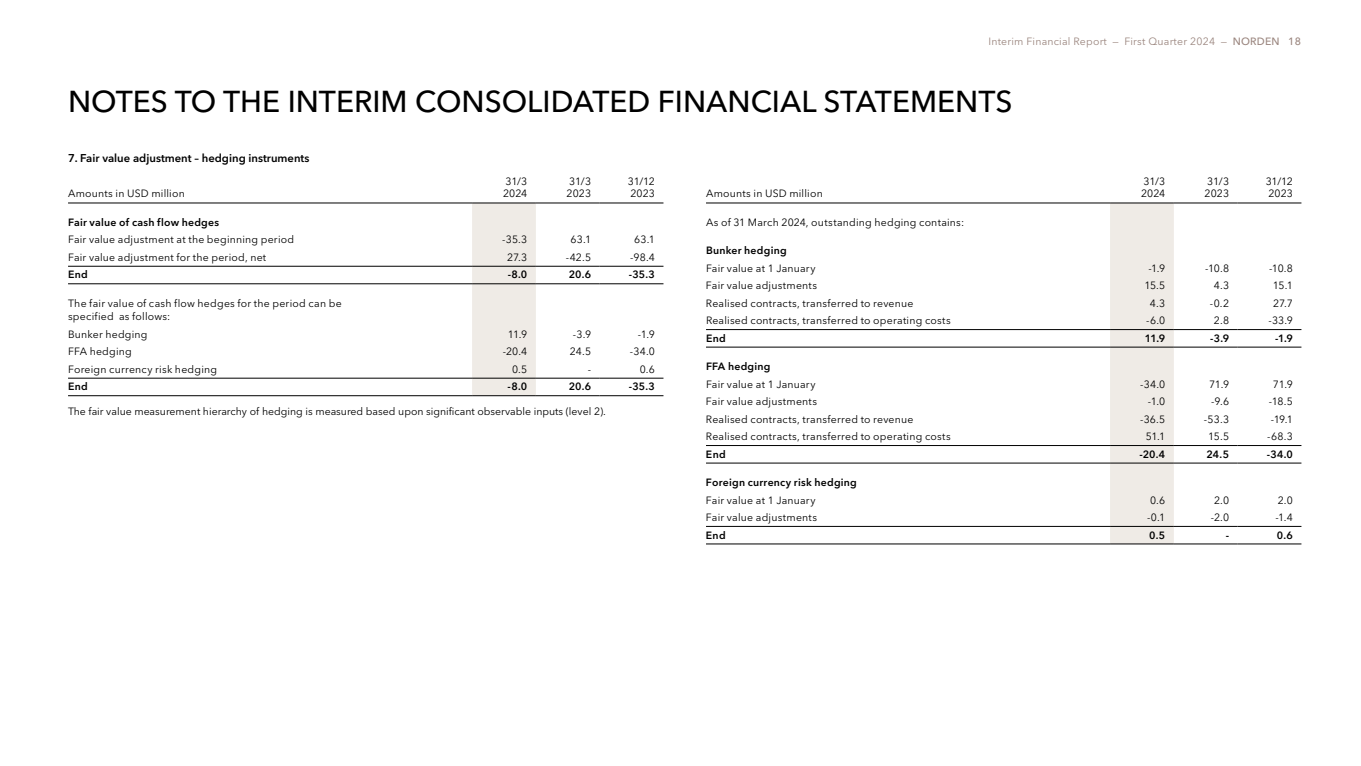
<style>
.page{position:relative;width:1361px;height:766px;background:#fff}
.page>*{position:absolute;margin:0;border:0;box-sizing:border-box;transform-origin:0 0}
.t1{font:500 30px "Avenir Next LT Pro";color:#000}
.t2{font:600 11.25px "Avenir Next LT Pro";color:#000}
.t3{font:10.5px/12px "Avenir Next LT Pro";letter-spacing:.02em;color:#000}
.t4{font:600 10.5px "Avenir Next LT Pro";letter-spacing:.025em;color:#000}
.t5{font:10.5px "Avenir Next LT Pro";color:#000}
.t6{font:10.5px "Avenir Next LT Pro";letter-spacing:.02em;color:#9b867f}
.s1{font-weight:500}
</style>
<div class="page">
<div style="left:472px;top:204px;width:64px;height:191px;background:#efebe6"></div>
<hr style="left:68px;top:203px;width:404px;height:1px;background:#000">
<hr style="left:472px;top:203px;width:64px;height:1px;background:#000">
<hr style="left:536px;top:203px;width:64px;height:1px;background:#000">
<hr style="left:600px;top:203px;width:63px;height:1px;background:#000">
<hr style="left:600px;top:266px;width:63px;height:1px;background:#000">
<hr style="left:600px;top:283px;width:63px;height:1px;background:#000">
<hr style="left:600px;top:378px;width:63px;height:1px;background:#000">
<hr style="left:600px;top:395px;width:63px;height:1px;background:#000">
<hr style="left:68px;top:266px;width:404px;height:1px;background:#000">
<hr style="left:472px;top:266px;width:64px;height:1px;background:#000">
<hr style="left:536px;top:266px;width:64px;height:1px;background:#000">
<hr style="left:68px;top:283px;width:404px;height:1px;background:#000">
<hr style="left:472px;top:283px;width:64px;height:1px;background:#000">
<hr style="left:536px;top:283px;width:64px;height:1px;background:#000">
<hr style="left:68px;top:378px;width:404px;height:1px;background:#000">
<hr style="left:472px;top:378px;width:64px;height:1px;background:#000">
<hr style="left:536px;top:378px;width:64px;height:1px;background:#000">
<hr style="left:68px;top:395px;width:404px;height:1px;background:#000">
<hr style="left:472px;top:395px;width:64px;height:1px;background:#000">
<hr style="left:536px;top:395px;width:64px;height:1px;background:#000">
<div style="left:1110px;top:204px;width:64px;height:339px;background:#efebe6"></div>
<hr style="left:706px;top:203px;width:404px;height:1px;background:#000">
<hr style="left:1110px;top:203px;width:64px;height:1px;background:#000">
<hr style="left:1174px;top:203px;width:63px;height:1px;background:#000">
<hr style="left:1237px;top:203px;width:64px;height:1px;background:#000">
<hr style="left:706px;top:329px;width:404px;height:1px;background:#000">
<hr style="left:1110px;top:329px;width:64px;height:1px;background:#000">
<hr style="left:1174px;top:329px;width:63px;height:1px;background:#000">
<hr style="left:1237px;top:329px;width:64px;height:1px;background:#000">
<hr style="left:706px;top:347px;width:404px;height:1px;background:#000">
<hr style="left:1110px;top:347px;width:64px;height:1px;background:#000">
<hr style="left:1174px;top:347px;width:63px;height:1px;background:#000">
<hr style="left:1237px;top:347px;width:64px;height:1px;background:#000">
<hr style="left:706px;top:445px;width:404px;height:1px;background:#000">
<hr style="left:1110px;top:445px;width:64px;height:1px;background:#000">
<hr style="left:1174px;top:445px;width:63px;height:1px;background:#000">
<hr style="left:1237px;top:445px;width:64px;height:1px;background:#000">
<hr style="left:706px;top:462px;width:404px;height:1px;background:#000">
<hr style="left:1110px;top:462px;width:64px;height:1px;background:#000">
<hr style="left:1174px;top:462px;width:63px;height:1px;background:#000">
<hr style="left:1237px;top:462px;width:64px;height:1px;background:#000">
<hr style="left:706px;top:526px;width:404px;height:1px;background:#000">
<hr style="left:1110px;top:526px;width:64px;height:1px;background:#000">
<hr style="left:1174px;top:526px;width:63px;height:1px;background:#000">
<hr style="left:1237px;top:526px;width:64px;height:1px;background:#000">
<hr style="left:706px;top:543px;width:404px;height:1px;background:#000">
<hr style="left:1110px;top:543px;width:64px;height:1px;background:#000">
<hr style="left:1174px;top:543px;width:63px;height:1px;background:#000">
<hr style="left:1237px;top:543px;width:64px;height:1px;background:#000">
<p class="t6" style="left:988px;top:35px;width:314px">Interim Financial Report — First Quarter 2024 — <span class="s1">NORDEN 18</span></p>
<h1 class="t1" style="left:68px;top:84px;width:946px">NOTES TO THE INTERIM CONSOLIDATED FINANCIAL STATEMENTS</h1>
<p class="t2" style="left:68px;top:151px;width:243px">7. Fair value adjustment – hedging instruments</p>
<p class="t3" style="left:68px;top:187px;width:118px">Amounts in USD million</p>
<p class="t3" style="left:503px;top:175px;width:26px">31/3<br>2024</p>
<p class="t3" style="left:566px;top:175px;width:26px">31/3<br>2023</p>
<p class="t3" style="left:628px;top:175px;width:29px">31/12<br>2023</p>
<p class="t4" style="left:68px;top:216px;width:153px">Fair value of cash flow hedges</p>
<p class="t3" style="left:68px;top:234px;width:228px">Fair value adjustment at the beginning period</p>
<p class="t3" style="left:502px;top:234px;width:27px">-35.3</p>
<p class="t3" style="left:570px;top:234px;width:22px">63.1</p>
<p class="t3" style="left:634px;top:234px;width:22px">63.1</p>
<p class="t3" style="left:68px;top:251px;width:200px">Fair value adjustment for the period, net</p>
<p class="t3" style="left:507px;top:251px;width:22px">27.3</p>
<p class="t3" style="left:566px;top:251px;width:27px">-42.5</p>
<p class="t3" style="left:630px;top:251px;width:26px">-98.4</p>
<p class="t4" style="left:68px;top:268px;width:21px">End</p>
<p class="t4" style="left:508px;top:268px;width:21px">-8.0</p>
<p class="t4" style="left:569px;top:268px;width:24px">20.6</p>
<p class="t4" style="left:629px;top:268px;width:28px">-35.3</p>
<p class="t3" style="left:68px;top:296px;width:275px;line-height:13.5px">The fair value of cash flow hedges for the period can be specified as follows:</p>
<p class="t3" style="left:68px;top:328px;width:81px">Bunker hedging</p>
<p class="t3" style="left:508px;top:328px;width:21px">11.9</p>
<p class="t3" style="left:573px;top:328px;width:20px">-3.9</p>
<p class="t3" style="left:638px;top:328px;width:18px">-1.9</p>
<p class="t3" style="left:68px;top:345px;width:65px">FFA hedging</p>
<p class="t3" style="left:503px;top:345px;width:26px">-20.4</p>
<p class="t3" style="left:570px;top:345px;width:23px">24.5</p>
<p class="t3" style="left:630px;top:345px;width:27px">-34.0</p>
<p class="t3" style="left:68px;top:363px;width:151px">Foreign currency risk hedging</p>
<p class="t3" style="left:512px;top:363px;width:17px">0.5</p>
<p class="t3" style="left:588px;top:363px;width:5px">-</p>
<p class="t3" style="left:640px;top:363px;width:17px">0.6</p>
<p class="t4" style="left:68px;top:380px;width:21px">End</p>
<p class="t4" style="left:508px;top:380px;width:21px">-8.0</p>
<p class="t4" style="left:569px;top:380px;width:24px">20.6</p>
<p class="t4" style="left:629px;top:380px;width:28px">-35.3</p>
<p class="t5" style="left:68px;top:405px;width:539px">The fair value measurement hierarchy of hedging is measured based upon significant observable inputs (level 2).</p>
<p class="t3" style="left:706px;top:187px;width:118px">Amounts in USD million</p>
<p class="t3" style="left:1141px;top:175px;width:26px">31/3<br>2024</p>
<p class="t3" style="left:1204px;top:175px;width:26px">31/3<br>2023</p>
<p class="t3" style="left:1265px;top:175px;width:29px">31/12<br>2023</p>
<p class="t3" style="left:706px;top:216px;width:260px">As of 31 March 2024, outstanding hedging contains:</p>
<p class="t4" style="left:706px;top:244px;width:82px">Bunker hedging</p>
<p class="t3" style="left:706px;top:262px;width:111px">Fair value at 1 January</p>
<p class="t3" style="left:1148px;top:262px;width:18px">-1.9</p>
<p class="t3" style="left:1205px;top:262px;width:25px">-10.8</p>
<p class="t3" style="left:1269px;top:262px;width:25px">-10.8</p>
<p class="t3" style="left:706px;top:279px;width:113px">Fair value adjustments</p>
<p class="t3" style="left:1144px;top:279px;width:22px">15.5</p>
<p class="t3" style="left:1213px;top:279px;width:17px">4.3</p>
<p class="t3" style="left:1273px;top:279px;width:21px">15.1</p>
<p class="t3" style="left:706px;top:297px;width:209px">Realised contracts, transferred to revenue</p>
<p class="t3" style="left:1150px;top:297px;width:17px">4.3</p>
<p class="t3" style="left:1210px;top:297px;width:21px">-0.2</p>
<p class="t3" style="left:1273px;top:297px;width:21px">27.7</p>
<p class="t3" style="left:706px;top:314px;width:246px">Realised contracts, transferred to operating costs</p>
<p class="t3" style="left:1146px;top:314px;width:21px">-6.0</p>
<p class="t3" style="left:1214px;top:314px;width:17px">2.8</p>
<p class="t3" style="left:1268px;top:314px;width:26px">-33.9</p>
<p class="t4" style="left:706px;top:331px;width:21px">End</p>
<p class="t4" style="left:1144px;top:331px;width:22px">11.9</p>
<p class="t4" style="left:1210px;top:331px;width:21px">-3.9</p>
<p class="t4" style="left:1275px;top:331px;width:19px">-1.9</p>
<p class="t4" style="left:706px;top:360px;width:66px">FFA hedging</p>
<p class="t3" style="left:706px;top:378px;width:111px">Fair value at 1 January</p>
<p class="t3" style="left:1140px;top:378px;width:27px">-34.0</p>
<p class="t3" style="left:1209px;top:378px;width:21px">71.9</p>
<p class="t3" style="left:1273px;top:378px;width:21px">71.9</p>
<p class="t3" style="left:706px;top:395px;width:113px">Fair value adjustments</p>
<p class="t3" style="left:1148px;top:395px;width:19px">-1.0</p>
<p class="t3" style="left:1211px;top:395px;width:19px">-9.6</p>
<p class="t3" style="left:1269px;top:395px;width:25px">-18.5</p>
<p class="t3" style="left:706px;top:413px;width:209px">Realised contracts, transferred to revenue</p>
<p class="t3" style="left:1140px;top:413px;width:27px">-36.5</p>
<p class="t3" style="left:1204px;top:413px;width:27px">-53.3</p>
<p class="t3" style="left:1270px;top:413px;width:24px">-19.1</p>
<p class="t3" style="left:706px;top:430px;width:246px">Realised contracts, transferred to operating costs</p>
<p class="t3" style="left:1146px;top:430px;width:21px">51.1</p>
<p class="t3" style="left:1208px;top:430px;width:22px">15.5</p>
<p class="t3" style="left:1267px;top:430px;width:27px">-68.3</p>
<p class="t4" style="left:706px;top:447px;width:21px">End</p>
<p class="t4" style="left:1139px;top:447px;width:27px">-20.4</p>
<p class="t4" style="left:1206px;top:447px;width:24px">24.5</p>
<p class="t4" style="left:1266px;top:447px;width:28px">-34.0</p>
<p class="t4" style="left:706px;top:476px;width:152px">Foreign currency risk hedging</p>
<p class="t3" style="left:706px;top:493px;width:111px">Fair value at 1 January</p>
<p class="t3" style="left:1150px;top:493px;width:17px">0.6</p>
<p class="t3" style="left:1214px;top:493px;width:17px">2.0</p>
<p class="t3" style="left:1277px;top:493px;width:17px">2.0</p>
<p class="t3" style="left:706px;top:511px;width:113px">Fair value adjustments</p>
<p class="t3" style="left:1147px;top:511px;width:20px">-0.1</p>
<p class="t3" style="left:1210px;top:511px;width:20px">-2.0</p>
<p class="t3" style="left:1275px;top:511px;width:19px">-1.4</p>
<p class="t4" style="left:706px;top:528px;width:21px">End</p>
<p class="t4" style="left:1149px;top:528px;width:18px">0.5</p>
<p class="t4" style="left:1225px;top:528px;width:5px">-</p>
<p class="t4" style="left:1277px;top:528px;width:17px">0.6</p>
</div>
